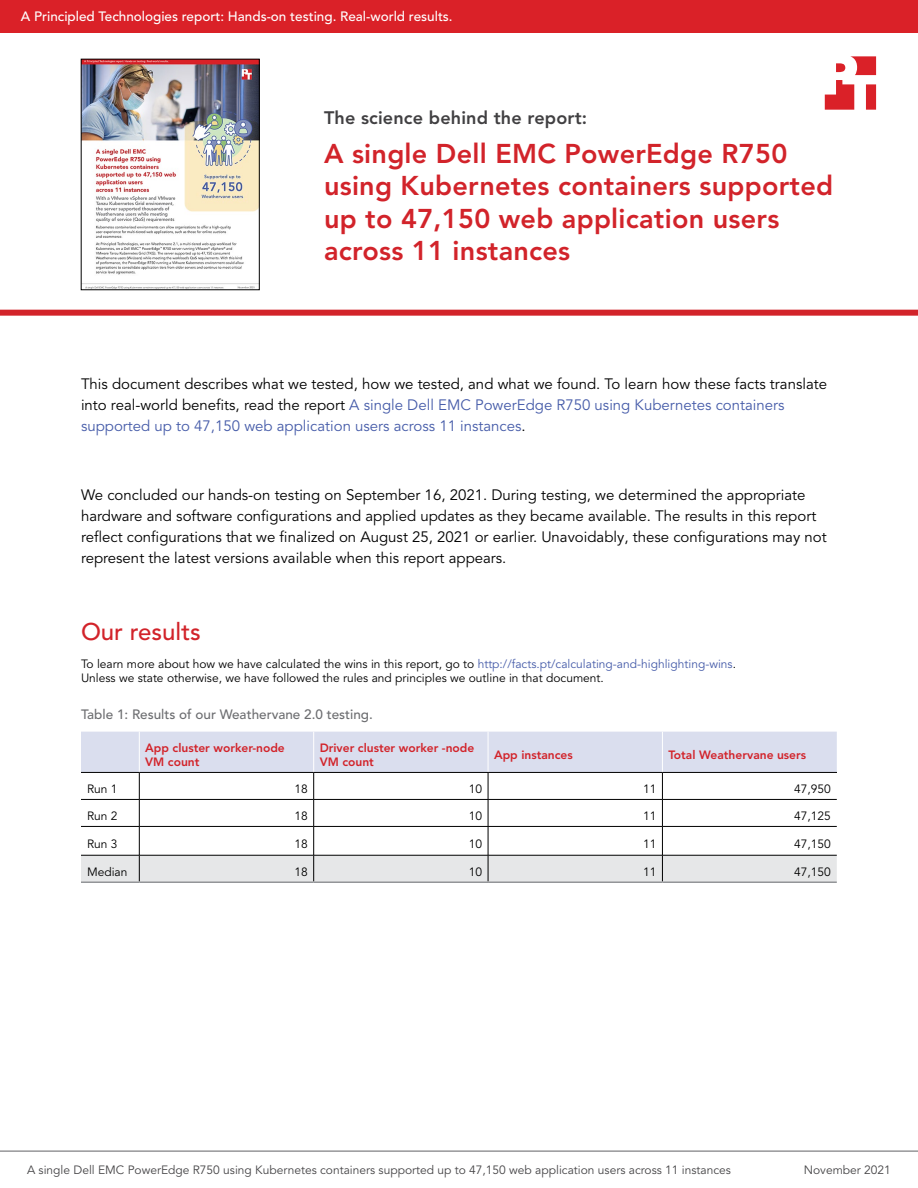
<style>
.page{position:relative;width:918px;height:1188px;background:#fff}
.page>*{position:absolute;margin:0;border:0;box-sizing:border-box;transform-origin:0 0}
.t1{font:800 27px/32.4px "Avenir LT Pro";letter-spacing:.01em;color:#d2232a}
.t2{font:500 24px "Avenir LT Pro";color:#d2232a}
.t3{font:800 18px "Avenir LT Pro";letter-spacing:.01em;color:#414042}
.t4{font:15px/21px "Avenir LT Pro";color:#000}
.t5{font:500 13.5px "Avenir LT Pro";color:#fff}
.t6{font:500 13.5px "Avenir LT Pro";color:#6d6e71}
.t7{font:12px/14.4px "Avenir LT Pro";color:#000}
.t8{font:12px "Avenir LT Pro";color:#464547}
.t9{font:800 12px/14.4px "Avenir LT Pro";color:#d2232a}
.s1{color:#465ca9}
</style>
<div class="page">
<img style="left:81px;top:59px;width:179px;height:231px">
<div style="left:0;top:310px;width:918px;height:6px;background:#d2232a"></div>
<svg style="left:825px;top:56px;width:51px;height:54px"></svg>
<svg style="left:81px;top:732px;width:756px;height:149px"></svg>
<hr style="left:81px;top:881px;width:58px;height:2px;background:#939598">
<hr style="left:139px;top:881px;width:175px;height:2px;background:#939598">
<hr style="left:314px;top:881px;width:174px;height:2px;background:#939598">
<hr style="left:488px;top:881px;width:174px;height:2px;background:#939598">
<hr style="left:662px;top:881px;width:175px;height:2px;background:#939598">
<hr style="left:0;top:1151px;width:918px;height:1px;background:#616264">
<div style="left:0;top:0;width:918px;height:32px;background:#da2128"></div>
<p class="t5" style="left:21px;top:9px;width:433px">A Principled Technologies report: Hands-on testing. Real-world results.</p>
<p class="t3" style="left:324px;top:107px;width:265px">The science behind the report:</p>
<h1 class="t1" style="left:324px;top:137px;width:511px">A single Dell EMC PowerEdge R750 using Kubernetes containers supported up to 47,150 web application users across 11 instances</h1>
<p class="t4" style="left:81px;top:374px;width:748px">This document describes what we tested, how we tested, and what we found. To learn how these facts translate into real-world benefits, read the report <span class="s1">A single Dell EMC PowerEdge R750 using Kubernetes containers supported up to 47,150 web application users across 11 instances</span>.</p>
<p class="t4" style="left:81px;top:485px;width:747px">We concluded our hands-on testing on September 16, 2021. During testing, we determined the appropriate hardware and software configurations and applied updates as they became available. The results in this report reflect configurations that we finalized on August 25, 2021 or earlier. Unavoidably, these configurations may not represent the latest versions available when this report appears.</p>
<h2 class="t2" style="left:81px;top:618px;width:121px">Our results</h2>
<p class="t7" style="left:81px;top:657px;width:657px">To learn more about how we have calculated the wins in this report, go to <span class="s1">http://facts.pt/calculating-and-highlighting-wins</span>.<br>Unless we state otherwise, we have followed the rules and principles we outline in that document.</p>
<p class="t6" style="left:81px;top:706px;width:293px">Table 1: Results of our Weathervane 2.0 testing.</p>
<p class="t9" style="left:145px;top:741px;width:141px">App cluster worker-node<br>VM count</p>
<p class="t9" style="left:320px;top:741px;width:156px">Driver cluster worker -node<br>VM count</p>
<p class="t9" style="left:494px;top:748px;width:80px">App instances</p>
<p class="t9" style="left:668px;top:748px;width:139px">Total Weathervane users</p>
<p class="t7" style="left:87px;top:782px;width:32px">Run 1</p>
<p class="t7" style="left:294px;top:782px;width:15px">18</p>
<p class="t7" style="left:469px;top:782px;width:15px">10</p>
<p class="t7" style="left:643px;top:782px;width:15px">11</p>
<p class="t7" style="left:794px;top:782px;width:38px">47,950</p>
<p class="t7" style="left:87px;top:809px;width:32px">Run 2</p>
<p class="t7" style="left:294px;top:809px;width:15px">18</p>
<p class="t7" style="left:469px;top:809px;width:15px">10</p>
<p class="t7" style="left:643px;top:809px;width:15px">11</p>
<p class="t7" style="left:794px;top:809px;width:38px">47,125</p>
<p class="t7" style="left:87px;top:837px;width:32px">Run 3</p>
<p class="t7" style="left:294px;top:837px;width:15px">18</p>
<p class="t7" style="left:469px;top:837px;width:15px">10</p>
<p class="t7" style="left:643px;top:837px;width:15px">11</p>
<p class="t7" style="left:794px;top:837px;width:38px">47,150</p>
<p class="t7" style="left:87px;top:865px;width:42px">Median</p>
<p class="t7" style="left:294px;top:865px;width:15px">18</p>
<p class="t7" style="left:469px;top:865px;width:15px">10</p>
<p class="t7" style="left:643px;top:865px;width:15px">11</p>
<p class="t7" style="left:794px;top:865px;width:38px">47,150</p>
<p class="t8" style="left:27px;top:1163px;width:706px">A single Dell EMC PowerEdge R750 using Kubernetes containers supported up to 47,150 web application users across 11 instances</p>
<p class="t8" style="left:804px;top:1163px;width:89px">November 2021</p>
</div>
